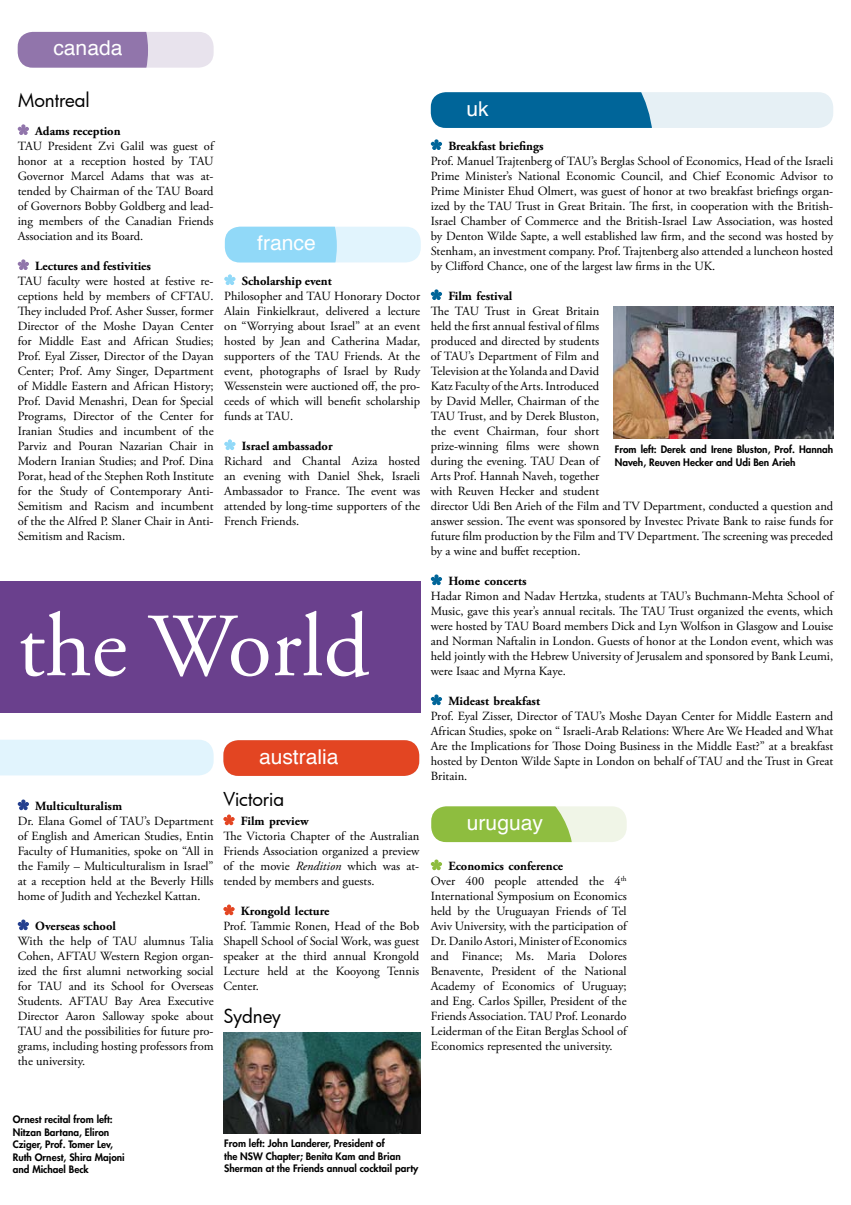
<style>
.page{position:relative;width:851px;height:1205px;background:#fff}
.page>*{position:absolute;margin:0;border:0;box-sizing:border-box;transform-origin:0 0}
.t1{font:90px "Adobe Garamond Pro";color:#fff}
.t2{font:20.5px "Helvetica";color:#fff}
.t3{font:18.75px "Futura Bk";letter-spacing:-.005em;color:#000}
.t4{font:12.5px/15px "Adobe Garamond Pro";color:#000;text-align:justify}
.t5{font:700 12.5px "Adobe Garamond Pro";color:#000}
.t6{font:800 10px/12.5px "Futura";color:#000}
.s1{font-style:italic}
.s2{font-weight:700}
</style>
<div class="page">
<div style="left:0;top:580px;width:420px;height:132px;background:#6a408d"></div>
<svg style="left:223px;top:814px;width:11px;height:11px"></svg>
<svg style="left:223px;top:904px;width:11px;height:11px"></svg>
<svg style="left:18px;top:124px;width:11px;height:11px"></svg>
<svg style="left:18px;top:259px;width:11px;height:11px"></svg>
<svg style="left:224px;top:274px;width:11px;height:11px"></svg>
<svg style="left:224px;top:439px;width:11px;height:11px"></svg>
<svg style="left:431px;top:859px;width:11px;height:11px"></svg>
<svg style="left:18px;top:799px;width:11px;height:11px"></svg>
<svg style="left:18px;top:919px;width:11px;height:11px"></svg>
<div style="left:0;top:740px;width:213px;height:35px;background:#e1f4fd"></div>
<img style="left:223px;top:1032px;width:197px;height:101px">
<svg style="left:223px;top:740px;width:196px;height:36px;background:#e34b29"></svg>
<div style="left:431px;top:806px;width:195px;height:36px;background:#f0f5e7;border-radius:15px"></div>
<svg style="left:431px;top:806px;width:141px;height:36px;background:#95c14c"></svg>
<div style="left:18px;top:32px;width:195px;height:36px;background:#e8e3ed;border-radius:15px"></div>
<div style="left:18px;top:32px;width:130px;height:36px;background:#9175ab"></div>
<svg style="left:431px;top:139px;width:11px;height:11px"></svg>
<svg style="left:431px;top:289px;width:11px;height:11px"></svg>
<svg style="left:431px;top:574px;width:11px;height:11px"></svg>
<svg style="left:431px;top:694px;width:11px;height:11px"></svg>
<div style="left:431px;top:92px;width:402px;height:36px;background:#e6f0f5;border-radius:15px"></div>
<svg style="left:431px;top:92px;width:221px;height:36px;background:#086a9c"></svg>
<img style="left:613px;top:307px;width:220px;height:131px">
<div style="left:225px;top:227px;width:195px;height:35px;background:#e1f4fd;border-radius:15px"></div>
<div style="left:225px;top:227px;width:112px;height:35px;background:#91d9f8"></div>
<h2 class="t2" style="left:53px;top:32px;width:71px">canada</h2>
<h3 class="t3" style="left:18px;top:87px;width:74px">Montreal</h3>
<p class="t5" style="left:35px;top:124px;width:87px">Adams reception</p>
<p class="t4" style="left:18px;top:139px;width:197px">TAU President Zvi Galil was guest of honor at a reception hosted by TAU Governor Marcel Adams that was at&shy;tended by Chairman of the TAU Board of Governors Bobby Goldberg and lead&shy;ing members of the Canadian Friends Association and its Board.</p>
<p class="t5" style="left:35px;top:259px;width:117px">Lectures and festivities</p>
<p class="t4" style="left:18px;top:274px;width:197px">TAU faculty were hosted at festive re&shy;ceptions held by members of CFTAU.<br>They included Prof. Asher Susser, former Director of the Moshe Dayan Center for Middle East and African Studies; Prof. Eyal Zisser, Director of the Dayan Center; Prof. Amy Singer, Department of Middle Eastern and African History; Prof. David Menashri, Dean for Special Programs, Director of the Center for Iranian Studies and incumbent of the Parviz and Pouran Nazarian Chair in Modern Iranian Studies; and Prof. Dina Porat, head of the Stephen Roth Institute for the Study of Contemporary Anti-Semitism and Racism and incumbent of the the Alfred P. Slaner Chair in Anti-Semitism and Racism.</p>
<p class="t5" style="left:242px;top:274px;width:91px">Scholarship event</p>
<h2 class="t2" style="left:257px;top:227px;width:60px">france</h2>
<p class="t4" style="left:224px;top:289px;width:197px">Philosopher and TAU Honorary Doctor Alain Finkielkraut, delivered a lecture on “Worrying about Israel” at an event hosted by Jean and Catherina Madar, supporters of the TAU Friends. At the event, photographs of Israel by Rudy Wessenstein were auctioned off, the pro&shy;ceeds of which will benefit scholarship funds at TAU.</p>
<p class="t5" style="left:242px;top:439px;width:92px">Israel ambassador</p>
<p class="t4" style="left:224px;top:454px;width:197px">Richard and Chantal Aziza hosted an evening with Daniel Shek, Israeli Ambassador to France. The event was attended by long-time supporters of the French Friends.</p>
<h1 class="t1" style="left:18px;top:592px;width:353px">the World</h1>
<h2 class="t2" style="left:259px;top:740px;width:81px">australia</h2>
<p class="t5" style="left:35px;top:799px;width:88px">Multiculturalism</p>
<p class="t4" style="left:18px;top:814px;width:197px">Dr. Elana Gomel of TAU’s Department of English and American Studies, Entin Faculty of Humanities, spoke on “All in the Family – Multiculturalism in Israel” at a reception held at the Beverly Hills home of Judith and Yechezkel Kattan.</p>
<p class="t5" style="left:35px;top:919px;width:82px">Overseas school</p>
<p class="t4" style="left:18px;top:934px;width:197px">With the help of TAU alumnus Talia Cohen, AFTAU Western Region organ&shy;ized the first alumni networking social for TAU and its School for Overseas Students. AFTAU Bay Area Executive Director Aaron Salloway spoke about TAU and the possibilities for future pro&shy;grams, including hosting professors from the university.</p>
<h3 class="t3" style="left:223px;top:787px;width:62px">Victoria</h3>
<p class="t5" style="left:241px;top:814px;width:69px">Film preview</p>
<p class="t4" style="left:223px;top:829px;width:197px">The Victoria Chapter of the Australian Friends Association organized a preview of the movie <span class="s1">Rendition</span> which was at&shy;tended by members and guests.</p>
<p class="t5" style="left:241px;top:904px;width:90px">Krongold lecture</p>
<p class="t4" style="left:223px;top:919px;width:197px">Prof. Tammie Ronen, Head of the Bob Shapell School of Social Work, was guest speaker at the third annual Krongold Lecture held at the Kooyong Tennis Center.</p>
<h3 class="t3" style="left:223px;top:1003px;width:59px">Sydney</h3>
<h2 class="t2" style="left:466px;top:93px;width:24px">uk</h2>
<p class="t5" style="left:448px;top:139px;width:97px">Breakfast briefings</p>
<p class="t4" style="left:431px;top:154px;width:404px">Prof. Manuel Trajtenberg of TAU’s Berglas School of Economics, Head of the Israeli Prime Minister’s National Economic Council, and Chief Economic Advisor to Prime Minister Ehud Olmert, was guest of honor at two breakfast briefings organ&shy;ized by the TAU Trust in Great Britain. The first, in cooperation with the British-Israel Chamber of Commerce and the British-Israel Law Association, was hosted by Denton Wilde Sapte, a well established law firm, and the second was hosted by Stenham, an investment company. Prof. Trajtenberg also attended a luncheon hosted by Clifford Chance, one of the largest law firms in the UK.</p>
<p class="t5" style="left:448px;top:289px;width:66px">Film festival</p>
<p class="t4" style="left:431px;top:304px;width:404px;text-align:left">The TAU Trust in Great Britain<br>held the first annual festival of films<br>produced and directed by students<br>of TAU’s Department of Film and<br>Television at the Yolanda and David<br>Katz Faculty of the Arts. Introduced<br>by David Meller, Chairman of the<br>TAU Trust, and by Derek Bluston,<br>the event Chairman, four short<br>prize-winning films were shown<br>during the evening. TAU Dean of<br>Arts Prof. Hannah Naveh, together<br>with Reuven Hecker and student<br>director Udi Ben Arieh of the Film and TV Department, conducted a question and answer session. The event was sponsored by Investec Private Bank to raise funds for future film production by the Film and TV Department. The screening was preceded by a wine and buffet reception.</p>
<p class="t5" style="left:448px;top:574px;width:80px">Home concerts</p>
<p class="t4" style="left:431px;top:589px;width:404px">Hadar Rimon and Nadav Hertzka, students at TAU’s Buchmann-Mehta School of Music, gave this year’s annual recitals. The TAU Trust organized the events, which were hosted by TAU Board members Dick and Lyn Wolfson in Glasgow and Louise and Norman Naftalin in London. Guests of honor at the London event, which was held jointly with the Hebrew University of Jerusalem and sponsored by Bank Leumi, were Isaac and Myrna Kaye.</p>
<p class="t5" style="left:448px;top:694px;width:93px">Mideast breakfast</p>
<p class="t4" style="left:431px;top:709px;width:404px">Prof. Eyal Zisser, Director of TAU’s Moshe Dayan Center for Middle Eastern and African Studies, spoke on “ Israeli-Arab Relations: Where Are We Headed and What Are the Implications for Those Doing Business in the Middle East?” at a breakfast hosted by Denton Wilde Sapte in London on behalf of TAU and the Trust in Great Britain.</p>
<p class="t6" style="left:614px;top:443px;width:220px">From left: Derek and Irene Bluston, Prof. Hannah<br>Naveh, Reuven Hecker and Udi Ben Arieh</p>
<h2 class="t2" style="left:467px;top:807px;width:78px">uruguay</h2>
<p class="t4" style="left:431px;top:859px;width:197px;text-align:left;text-indent:18px"><span class="s2">Economics conference<br></span>Over 400 people attended the 4<sup>th </sup>International Symposium on Economics held by the Uruguayan Friends of Tel Aviv University, with the participation of Dr. Danilo Astori, Minister of Economics and Finance; Ms. Maria Dolores Benavente, President of the National Academy of Economics of Uruguay; and Eng. Carlos Spiller, President of the Friends Association. TAU Prof. Leonardo Leiderman of the Eitan Berglas School of Economics represented the university.</p>
<p class="t6" style="left:13px;top:1113px;width:113px">Ornest recital from left:<br>Nitzan Bartana, Eliron<br>Cziger, Prof. Tomer Lev,<br>Ruth Ornest, Shira Majoni and Michael Beck</p>
<p class="t6" style="left:224px;top:1137px;width:195px">From left: John Landerer, President of<br>the NSW Chapter; Benita Kam and Brian<br>Sherman at the Friends annual cocktail party</p>
</div>
